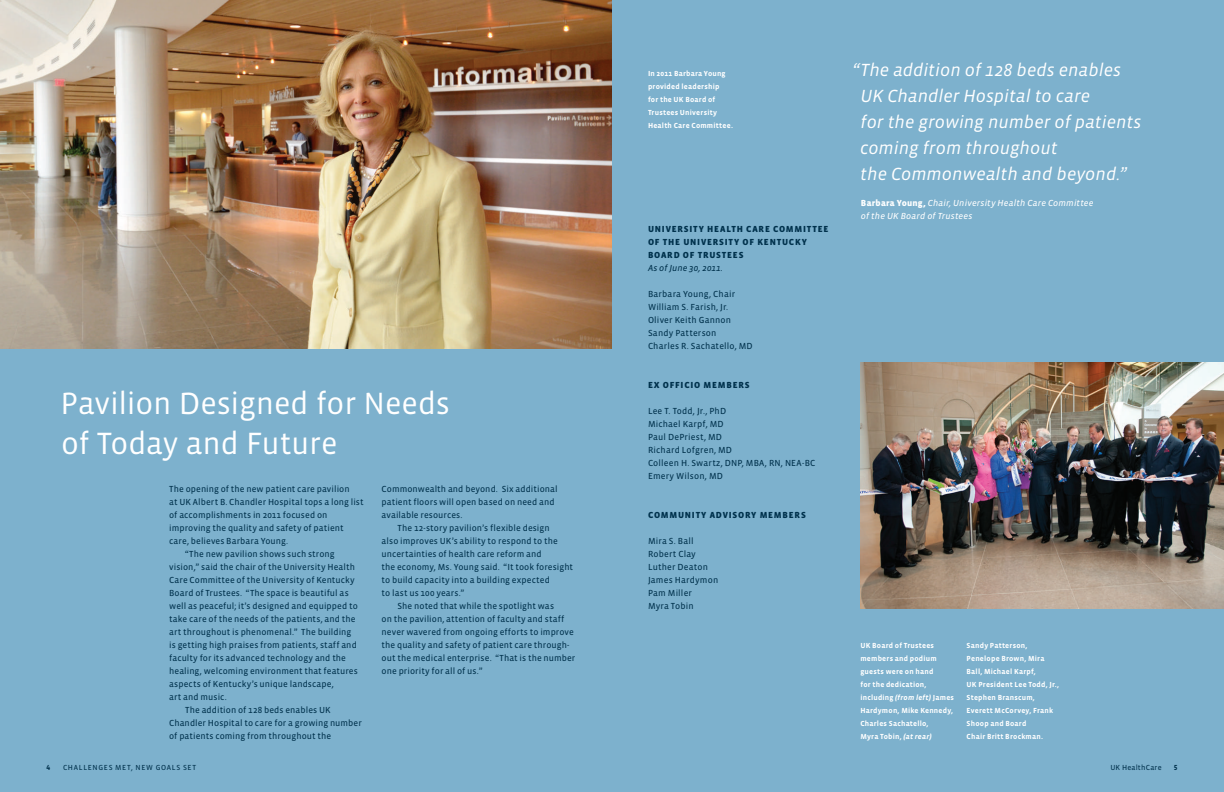
<style>
.page{position:relative;width:1224px;height:792px;background:#7db1cd}
.page>*{position:absolute;margin:0;border:0;box-sizing:border-box;transform-origin:0 0}
.t1{font:31.5px/40px "Vista Sans OT";letter-spacing:-.005em;color:#fff}
.t2{font:italic 18px/26px "Vista Sans OT";color:#fff}
.t3{font:9px/13px "Vista Sans OT";letter-spacing:.01em;color:#00314c}
.t4{font:900 9px/13px "Vista Sans OT";letter-spacing:.085em;color:#00314c}
.t5{font:italic 9px/13px "Vista Sans OT";letter-spacing:.015em;color:#fff}
.t6{font:italic 9px "Vista Sans OT";letter-spacing:.005em;color:#00314c}
.t7{font:700 7.5px/13px "Vista Sans OT";letter-spacing:.025em;color:#fff}
.t8{font:7.5px "Vista Sans OT";letter-spacing:.085em;color:#00314c}
.t9{font:7.5px "Vista Sans OT";letter-spacing:.03em;color:#00314c}
.t10{font:700 7.5px "Vista Sans OT";color:#00314c}
.s1{font-weight:900;font-style:normal}
.s2{font-style:italic}
</style>
<div class="page">
<img style="left:0;top:0;width:612px;height:349px">
<img style="left:860px;top:362px;width:364px;height:247px">
<h1 class="t1" style="left:61px;top:384px;width:391px">Pavilion Designed for Needs of Today and Future</h1>
<p class="t3" style="left:169px;top:483px;width:182px">The opening of the new patient care pavilion</p>
<p class="t3" style="left:169px;top:496px;width:196px">at UK Albert B. Chandler Hospital tops a long list</p>
<p class="t3" style="left:169px;top:509px;width:160px">of accomplishments in 2011 focused on</p>
<p class="t3" style="left:169px;top:522px;width:176px">improving the quality and safety of patient</p>
<p class="t3" style="left:169px;top:535px;width:120px">care, believes Barbara Young.</p>
<p class="t3" style="left:185px;top:548px;width:151px">“The new pavilion shows such strong</p>
<p class="t3" style="left:169px;top:561px;width:187px">vision,” said the chair of the University Health</p>
<p class="t3" style="left:169px;top:574px;width:187px">Care Committee of the University of Kentucky</p>
<p class="t3" style="left:169px;top:587px;width:181px">Board of Trustees. “The space is beautiful as</p>
<p class="t3" style="left:169px;top:600px;width:190px">well as peaceful; it’s designed and equipped to</p>
<p class="t3" style="left:169px;top:613px;width:188px">take care of the needs of the patients, and the</p>
<p class="t3" style="left:169px;top:626px;width:184px">art throughout is phenomenal.” The building</p>
<p class="t3" style="left:169px;top:639px;width:189px">is getting high praises from patients, staff and</p>
<p class="t3" style="left:169px;top:652px;width:178px">faculty for its advanced technology and the</p>
<p class="t3" style="left:169px;top:665px;width:190px">healing, welcoming environment that features</p>
<p class="t3" style="left:169px;top:678px;width:166px">aspects of Kentucky’s unique landscape,</p>
<p class="t3" style="left:169px;top:691px;width:59px">art and music.</p>
<p class="t3" style="left:185px;top:704px;width:147px">The addition of 128 beds enables UK</p>
<p class="t3" style="left:169px;top:717px;width:194px">Chandler Hospital to care for a growing number</p>
<p class="t3" style="left:169px;top:730px;width:164px">of patients coming from throughout the</p>
<p class="t10" style="left:46px;top:764px;width:5px">4</p>
<p class="t8" style="left:63px;top:764px;width:135px">CHALLENGES MET, NEW GOALS SET</p>
<p class="t3" style="left:382px;top:483px;width:178px">Commonwealth and beyond. Six additional patient floors will open based on need and available resources.</p>
<p class="t3" style="left:398px;top:522px;width:154px">The 12-story pavilion’s flexible design</p>
<p class="t3" style="left:382px;top:535px;width:178px">also improves UK’s ability to respond to the</p>
<p class="t3" style="left:382px;top:548px;width:162px">uncertainties of health care reform and</p>
<p class="t3" style="left:382px;top:561px;width:193px">the economy, Ms. Young said. “It took foresight</p>
<p class="t3" style="left:382px;top:574px;width:170px">to build capacity into a building expected</p>
<p class="t3" style="left:382px;top:587px;width:84px">to last us 100 years.”</p>
<p class="t3" style="left:398px;top:600px;width:158px">She noted that while the spotlight was</p>
<p class="t3" style="left:382px;top:613px;width:184px">on the pavilion, attention of faculty and staff</p>
<p class="t3" style="left:382px;top:626px;width:194px">never wavered from ongoing efforts to improve</p>
<p class="t3" style="left:382px;top:639px;width:189px">the quality and safety of patient care through-</p>
<p class="t3" style="left:382px;top:652px;width:195px">out the medical enterprise. “That is the number</p>
<p class="t3" style="left:382px;top:665px;width:102px">one priority for all of us.”</p>
<p class="t7" style="left:648px;top:67px;width:87px">In 2011 Barbara Young provided leadership<br>for the UK Board of<br>Trustees University<br>Health Care Committee.</p>
<p class="t4" style="left:648px;top:223px;width:182px">UNIVERSITY HEALTH CARE COMMITTEE<br>OF THE UNIVERSITY OF KENTUCKY<br>BOARD OF TRUSTEES</p>
<p class="t6" style="left:648px;top:263px;width:76px">As of June 30, 2011.</p>
<p class="t3" style="left:648px;top:288px;width:106px">Barbara Young, Chair<br>William S. Farish, Jr.<br>Oliver Keith Gannon<br>Sandy Patterson<br>Charles R. Sachatello, MD</p>
<p class="t4" style="left:648px;top:379px;width:103px">EX OFFICIO MEMBERS</p>
<p class="t3" style="left:648px;top:405px;width:169px">Lee T. Todd, Jr., PhD<br>Michael Karpf, MD<br>Paul DePriest, MD<br>Richard Lofgren, MD<br>Colleen H. Swartz, DNP, MBA, RN, NEA-BC<br>Emery Wilson, MD</p>
<p class="t4" style="left:648px;top:509px;width:159px">COMMUNITY ADVISORY MEMBERS</p>
<p class="t3" style="left:648px;top:535px;width:72px">Mira S. Ball<br>Robert Clay<br>Luther Deaton<br>James Hardymon<br>Pam Miller<br>Myra Tobin</p>
<h2 class="t2" style="left:860px;top:57px;width:283px;text-indent:-7px">“The addition of 128 beds enables<br>UK Chandler Hospital to care<br>for the growing number of patients coming from throughout<br>the Commonwealth and beyond.”</h2>
<p class="t5" style="left:861px;top:197px;width:234px"><span class="s1">Barbara Young,</span> Chair, University Health Care Committee of the UK Board of Trustees</p>
<p class="t7" style="left:860px;top:639px;width:95px">UK Board of Trustees members and podium guests were on hand<br>for the dedication, including <span class="s2">(from left)</span> James<br>Hardymon, Mike Kennedy,<br>Charles Sachatello,<br>Myra Tobin, <span class="s2">(at rear)</span></p>
<p class="t7" style="left:967px;top:639px;width:94px">Sandy Patterson,<br>Penelope Brown, Mira<br>Ball, Michael Karpf,<br>UK President Lee Todd, Jr.,<br>Stephen Branscum,<br>Everett McCorvey, Frank<br>Shoop and Board<br>Chair Britt Brockman.</p>
<p class="t9" style="left:1110px;top:764px;width:53px">UK HealthCare</p>
<p class="t10" style="left:1174px;top:764px;width:5px">5</p>
</div>
